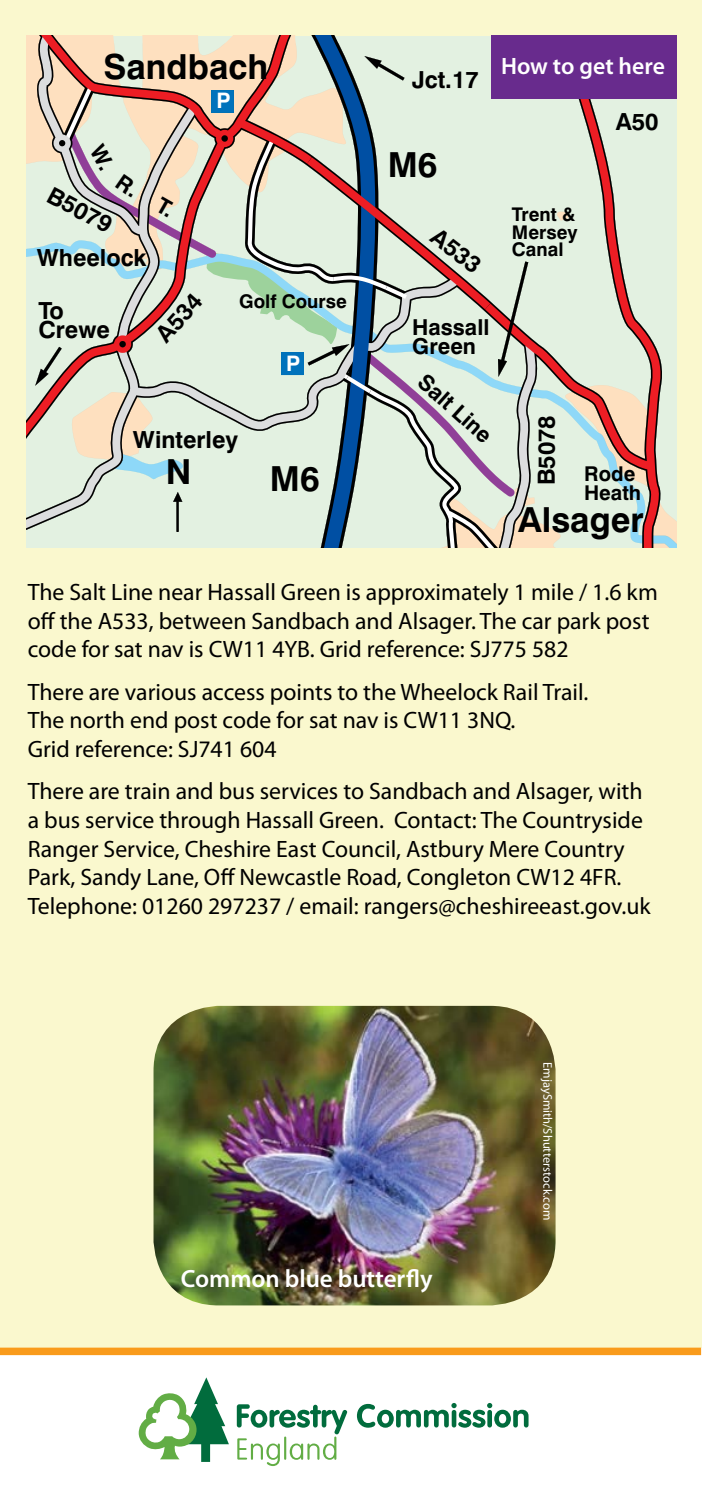
<style>
.page{position:relative;width:702px;height:1489px;background:#fff}
.page>*{position:absolute;margin:0;border:0;box-sizing:border-box;transform-origin:0 0}
.map{font:700 34.5px "Swiss 721 BT";color:#000}
.t1{font:600 25px "Myriad Pro";letter-spacing:-.005em;color:#fff}
.t2{font:23.75px/28.5px "Myriad Pro";color:#000}
.t3{font:600 23.75px "Myriad Pro";color:#fff}
.map-2{font:700 23.5px/18.8px "Swiss 721 BT";color:#000}
.map-3{font:700 22px/18.8px "Swiss 721 BT";color:#000}
.map-4{font:700 21.25px "Swiss 721 BT";color:#fff}
.map-5{font:700 20.5px/18.8px "Swiss 721 BT";color:#000}
.map-6{font:700 18.75px/17.2px "Swiss 721 BT";color:#000}
.t4{font:12.5px "Myriad Pro";color:#fff}
</style>
<div class="page">
<div style="left:0;top:0;width:702px;height:1347px;background:#faf8ce"></div>
<img style="left:153px;top:1005px;width:402px;height:300px">
<svg style="left:27px;top:36px;width:464px;height:511px;background:#e1dcca"></svg>
<svg style="left:27px;top:525px;width:1px;height:12px"></svg>
<div style="left:0;top:1347px;width:701px;height:7px;background:#f99b1c"></div>
<svg style="left:357px;top:1403px;width:171px;height:24px"></svg>
<svg style="left:237px;top:1404px;width:110px;height:61px"></svg>
<svg style="left:139px;top:1377px;width:90px;height:84px"></svg>
<div style="left:491px;top:36px;width:186px;height:63px;background:#682b8d"></div>
<svg style="left:34px;top:43px;width:643px;height:505px;background:#cdccc5"></svg>
<p class="map" style="left:103px;top:46px;width:166px">Sandbach</p>
<p class="map-4" style="left:216px;top:87px;width:16px">P</p>
<p class="map-2" style="left:412px;top:70px;width:69px">Jct.17</p>
<p class="map" style="left:387px;top:143px;width:51px">M6</p>
<p class="t3" style="left:501px;top:52px;width:165px">How to get here</p>
<p class="map-2" style="left:615px;top:112px;width:44px">A50</p>
<p class="map-2" style="left:53px;top:185px;width:71px;rotate:28deg">B5079</p>
<p class="map-6" style="left:512px;top:206px;width:67px">Trent &amp;<br>Mersey</p>
<p class="map-2" style="left:440px;top:226px;width:58px;rotate:38deg">A533</p>
<p class="map-2" style="left:37px;top:248px;width:111px">Wheelock</p>
<p class="map-6" style="left:512px;top:240px;width:53px">Canal</p>
<p class="map-2" style="left:38px;top:301px;width:73px">To<br>Crewe</p>
<p class="map-2" style="left:153px;top:331px;width:58px;rotate:-48deg">A534</p>
<p class="map-6" style="left:239px;top:292px;width:109px">Golf Course</p>
<p class="map-4" style="left:286px;top:350px;width:16px">P</p>
<p class="map-2" style="left:133px;top:430px;width:107px">Winterley</p>
<p class="map" style="left:166px;top:451px;width:27px">N</p>
<p class="map" style="left:270px;top:457px;width:51px">M6</p>
<p class="map-3" style="left:412px;top:318px;width:79px">Hassall<br>Green</p>
<p class="map-3" style="left:428px;top:371px;width:92px;rotate:42deg">Salt Line</p>
<p class="map-2" style="left:536px;top:485px;width:71px;rotate:-90deg">B5078</p>
<p class="map-5" style="left:584px;top:464px;width:59px">Rode<br>Heath</p>
<p class="map" style="left:518px;top:499px;width:127px">Alsager</p>
<p class="t2" style="left:28px;top:578px;width:631px">The Salt Line near Hassall Green is approximately 1 mile / 1.6 km off the A533, between Sandbach and Alsager. The car park post code for sat nav is CW11 4YB. Grid reference: SJ775 582</p>
<p class="t2" style="left:28px;top:678px;width:562px">There are various access points to the Wheelock Rail Trail.<br>The north end post code for sat nav is CW11 3NQ.<br>Grid reference: SJ741 604</p>
<p class="t2" style="left:28px;top:777px;width:624px">There are train and bus services to Sandbach and Alsager, with a bus service through Hassall Green. Contact: The Countryside Ranger Service, Cheshire East Council, Astbury Mere Country Park, Sandy Lane, Off Newcastle Road, Congleton CW12 4FR.<br>Telephone: 01260 297237 / email: rangers@cheshireeast.gov.uk</p>
<p class="t1" style="left:181px;top:1264px;width:253px">Common blue butterfly</p>
<p class="t4" style="left:554px;top:1062px;width:159px;rotate:90deg">EmjaySmith/Shutterstock.com</p>
</div>
